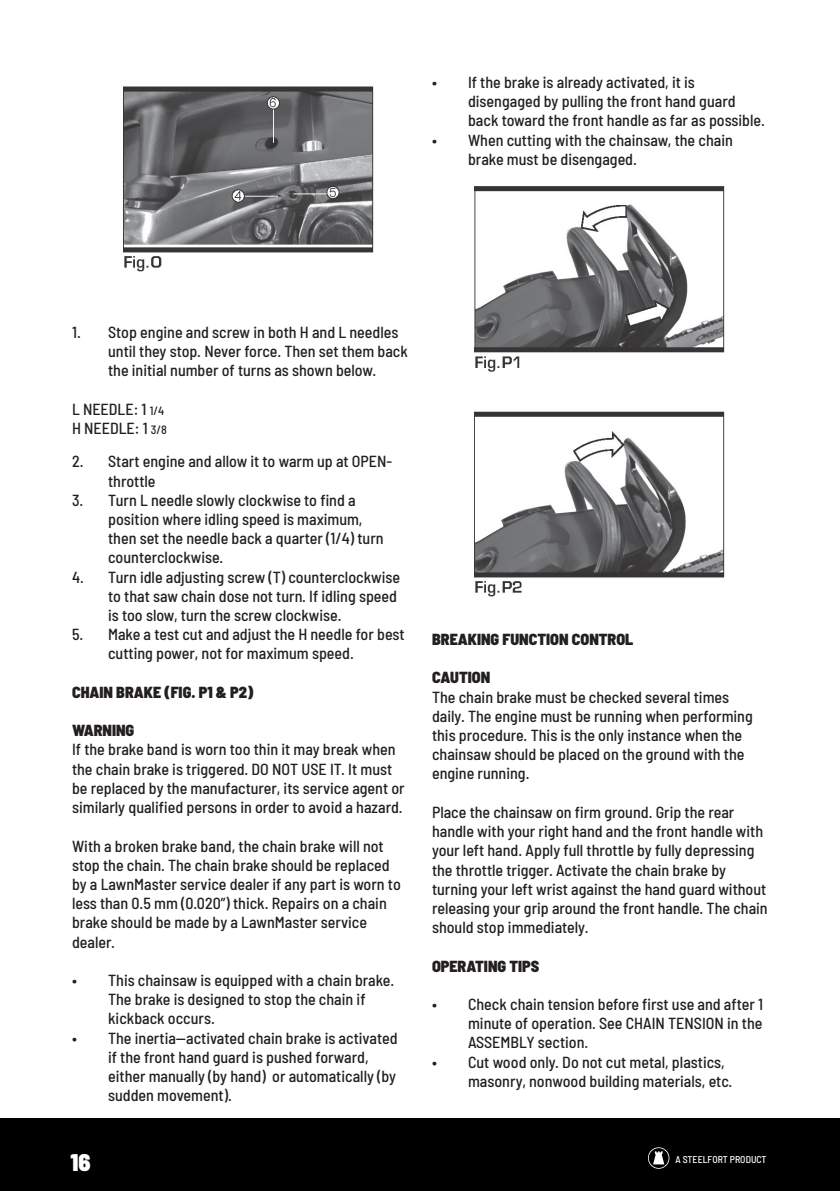
<style>
.page{position:relative;width:840px;height:1191px;background:#fff}
.page>*{position:absolute;margin:0;border:0;box-sizing:border-box;transform-origin:0 0}
.t1{font:900 semi-condensed 24px "Barlow";color:#fff}
.t2{font:500 semi-condensed 16px/19.2px "Barlow";color:#231f20}
.t3{font:900 semi-condensed 16px "Barlow";color:#231f20}
.t4{font:500 semi-condensed 9.8px "Barlow";color:#fff}
.s1{font-size:12px}
</style>
<div class="page">
<div style="left:0;top:1119px;width:839px;height:72px;background:#000"></div>
<svg style="left:648px;top:1147px;width:21px;height:21px"></svg>
<img style="left:123px;top:86px;width:251px;height:186px">
<img style="left:474px;top:186px;width:251px;height:411px">
<p class="t2" style="left:468px;top:71px;width:298px;text-indent:-36px">• If the brake is already activated, it is disengaged by pulling the front hand guard back toward the front handle as far as possible.</p>
<p class="t2" style="left:468px;top:129px;width:266px;text-indent:-36px">• When cutting with the chainsaw, the chain brake must be disengaged.</p>
<p class="t2" style="left:108px;top:321px;width:301px;text-indent:-36px">1. Stop engine and screw in both H and L needles until they stop. Never force. Then set them back the initial number of turns as shown below.</p>
<p class="t2" style="left:72px;top:398px;width:94px">L NEEDLE: 1 <span class="s1">1/4</span></p>
<p class="t2" style="left:72px;top:417px;width:96px">H NEEDLE: 1 <span class="s1">3/8</span></p>
<p class="t2" style="left:108px;top:451px;width:285px;text-indent:-36px">2. Start engine and allow it to warm up at OPEN&shy;throttle</p>
<p class="t2" style="left:108px;top:489px;width:277px;text-indent:-36px">3. Turn L needle slowly clockwise to find a position where idling speed is maximum, then set the needle back a quarter (1/4) turn counterclockwise.</p>
<p class="t2" style="left:108px;top:566px;width:293px;text-indent:-36px">4. Turn idle adjusting screw (T) counterclockwise to that saw chain dose not turn. If idling speed is too slow, turn the screw clockwise.</p>
<p class="t2" style="left:108px;top:623px;width:298px;text-indent:-36px">5. Make a test cut and adjust the H needle for best cutting power, not for maximum speed.</p>
<p class="t3" style="left:72px;top:680px;width:183px">CHAIN BRAKE (FIG. P1 &amp; P2)</p>
<p class="t3" style="left:72px;top:719px;width:64px">WARNING</p>
<p class="t2" style="left:72px;top:739px;width:334px">If the brake band is worn too thin it may break when the chain brake is triggered. DO NOT USE IT. It must be replaced by the manufacturer, its service agent or similarly qualified persons in order to avoid a hazard.</p>
<p class="t2" style="left:72px;top:835px;width:330px">With a broken brake band, the chain brake will not stop the chain. The chain brake should be replaced by a LawnMaster service dealer if any part is worn to less than 0.5 mm (0.020”) thick. Repairs on a chain brake should be made by a LawnMaster service dealer.</p>
<p class="t2" style="left:108px;top:969px;width:287px;text-indent:-36px">• This chainsaw is equipped with a chain brake.<br>The brake is designed to stop the chain if kickback occurs.</p>
<p class="t2" style="left:108px;top:1027px;width:291px;text-indent:-36px">• The inertia--activated chain brake is activated if the front hand guard is pushed forward, either manually (by hand) or automatically (by sudden movement).</p>
<h1 class="t1" style="left:70px;top:1144px;width:22px">16</h1>
<p class="t3" style="left:432px;top:627px;width:203px">BREAKING FUNCTION CONTROL</p>
<p class="t3" style="left:432px;top:666px;width:60px">CAUTION</p>
<p class="t2" style="left:432px;top:686px;width:322px">The chain brake must be checked several times daily. The engine must be running when performing this procedure. This is the only instance when the chainsaw should be placed on the ground with the</p>
<p class="t2" style="left:432px;top:763px;width:99px">engine running.</p>
<p class="t2" style="left:432px;top:801px;width:337px">Place the chainsaw on firm ground. Grip the rear handle with your right hand and the front handle with your left hand. Apply full throttle by fully depressing the throttle trigger. Activate the chain brake by turning your left wrist against the hand guard without releasing your grip around the front handle. The chain should stop immediately.</p>
<p class="t3" style="left:432px;top:954px;width:109px">OPERATING TIPS</p>
<p class="t2" style="left:468px;top:993px;width:296px;text-align:justify;text-indent:-36px">• Check chain tension before first use and after 1 minute of operation. See CHAIN TENSION in the ASSEMBLY section.</p>
<p class="t2" style="left:468px;top:1051px;width:266px;text-indent:-36px">• Cut wood only. Do not cut metal, plastics, masonry, nonwood building materials, etc.</p>
<p class="t4" style="left:675px;top:1152px;width:92px">A STEELFORT PRODUCT</p>
</div>
